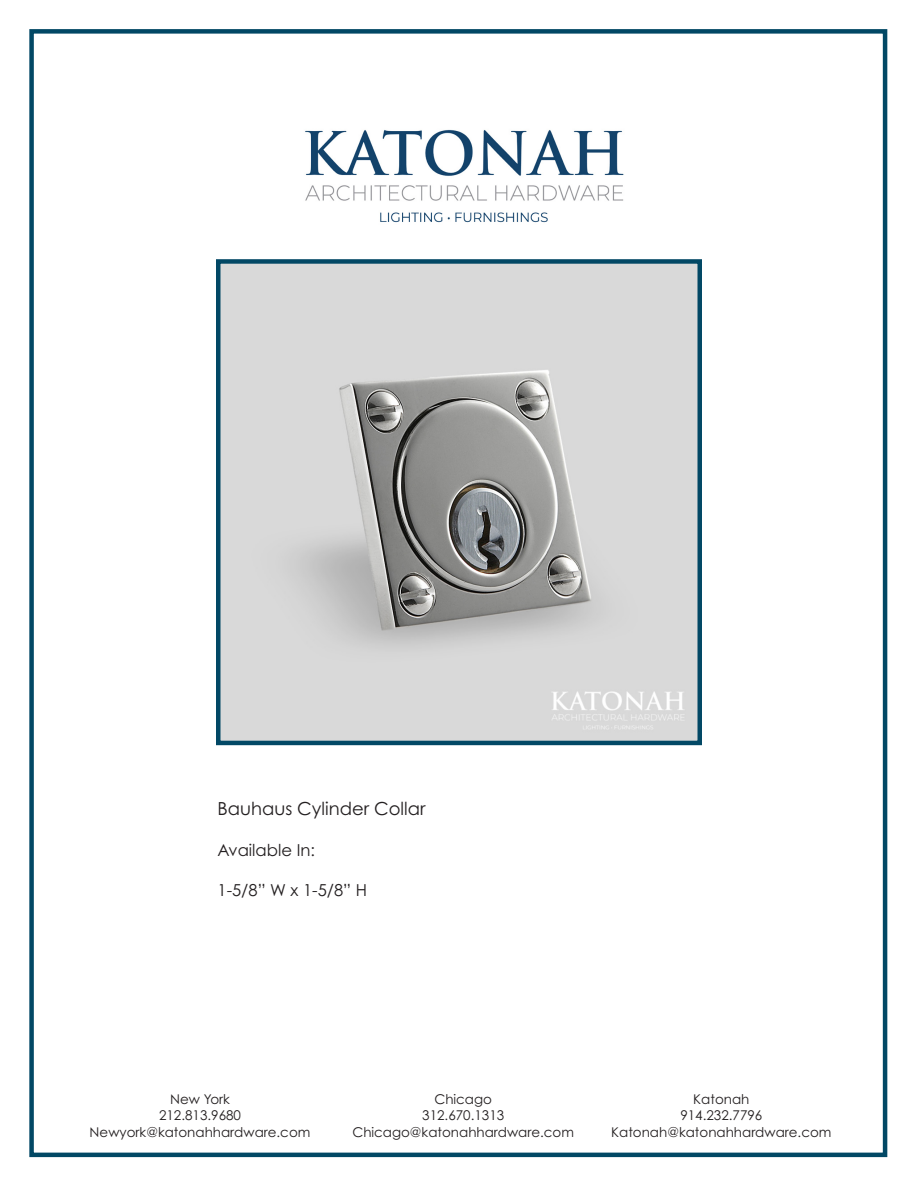
<style>
.page{position:relative;width:918px;height:1188px;background:#fff}
.page>*{position:absolute;margin:0;border:0;box-sizing:border-box;transform-origin:0 0}
.t1{font:18px "Century Gothic Pro";color:#231f20}
.t2{font:16.5px "Century Gothic Pro";color:#231f20}
.t3{font:13.5px "Century Gothic Pro";color:#231f20}
</style>
<div class="page">
<div style="left:29px;top:29px;width:858px;height:1128px;border:4px solid #024865"></div>
<img style="left:221px;top:264px;width:476px;height:476px">
<div style="left:216px;top:259px;width:486px;height:486px;border:4px solid #024865"></div>
<img style="left:305px;top:129px;width:319px;height:94px">
<p class="t1" style="left:218px;top:797px;width:209px">Bauhaus Cylinder Collar</p>
<p class="t2" style="left:218px;top:840px;width:99px">Available In:</p>
<p class="t2" style="left:218px;top:880px;width:151px">1-5/8” W x 1-5/8” H</p>
<p class="t3" style="left:170px;top:1091px;width:61px">New York</p>
<p class="t3" style="left:159px;top:1107px;width:83px">212.813.9680</p>
<p class="t3" style="left:90px;top:1123px;width:222px">Newyork@katonahhardware.com</p>
<p class="t3" style="left:434px;top:1091px;width:59px">Chicago</p>
<p class="t3" style="left:422px;top:1107px;width:83px">312.670.1313</p>
<p class="t3" style="left:352px;top:1123px;width:223px">Chicago@katonahhardware.com</p>
<p class="t3" style="left:693px;top:1091px;width:58px">Katonah</p>
<p class="t3" style="left:680px;top:1107px;width:83px">914.232.7796</p>
<p class="t3" style="left:611px;top:1123px;width:222px">Katonah@katonahhardware.com</p>
</div>
